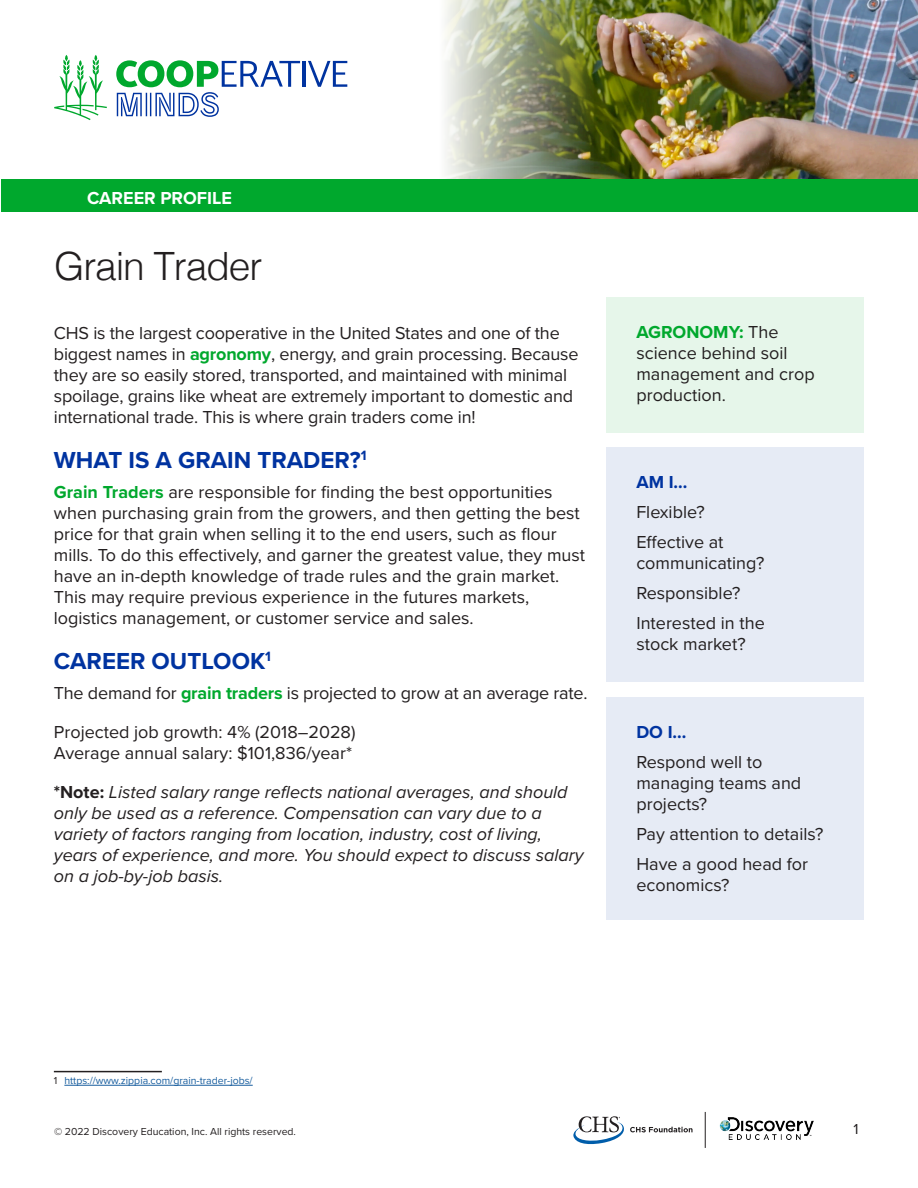
<style>
.page{position:relative;width:918px;height:1188px;background:#fff}
.page>*{position:absolute;margin:0;border:0;box-sizing:border-box;transform-origin:0 0}
.t1{font:300 39px "Helvetica";letter-spacing:-.03em;color:#231f20}
.Subhead_1{font:700 24px "Proxima Nova";color:#0033a0}
.Body{font:18px/21px "Proxima Nova";color:#231f20}
.Body-2{font:italic 18px/21px "Proxima Nova";color:#231f20}
.Subhead_small{font:18px/21px "Proxima Nova";color:#231f20}
.t2{font:700 18px "Proxima Nova";color:#fff}
.Subhead_small-2{font:700 18px "Proxima Nova";color:#0033a0}
.t3{font:15px "Proxima Nova";color:#231f20}
.t4{font:10.5px "Proxima Nova";color:#231f20}
.Footnote{font:10.5px "Proxima Nova";color:#175d9e}
.s1{font-weight:700;color:#00a82d}
.s2{font-weight:700;font-style:normal}
.s3{color:#231f20}
</style>
<div class="page">
<img style="left:597px;top:0;width:320px;height:179px">
<img style="left:445px;top:0;width:152px;height:179px">
<svg style="left:54px;top:55px;width:53px;height:65px"></svg>
<hr style="left:302px;top:61px;width:3px;height:26px;background:#0033a0">
<svg style="left:308px;top:61px;width:39px;height:26px"></svg>
<svg style="left:116px;top:60px;width:184px;height:57px"></svg>
<div style="left:1px;top:179px;width:916px;height:33px;background:#00a82d"></div>
<svg style="left:573px;top:1116px;width:120px;height:28px"></svg>
<img style="left:719px;top:1118px;width:94px;height:22px">
<hr style="left:705px;top:1112px;width:1px;height:36px;background:#231f20">
<hr style="left:54px;top:1071px;width:108px;height:1px;background:#231f20">
<hr style="left:64px;top:1085px;width:189px;height:1px;background:#175d9e">
<div style="left:606px;top:297px;width:257px;height:135px;background:#e6f6ea"></div>
<div style="left:606px;top:447px;width:257px;height:235px;background:#e6ebf5"></div>
<div style="left:606px;top:697px;width:257px;height:223px;background:#e6ebf5"></div>
<p class="t2" style="left:87px;top:184px;width:146px">CAREER PROFILE</p>
<p class="t1" style="left:54px;top:233px;width:210px">Grain Trader</p>
<p class="Body" style="left:54px;top:321px;width:526px">CHS is the largest cooperative in the United States and one of the biggest names in <span class="s1">agronomy</span>, energy, and grain processing. Because they are so easily stored, transported, and maintained with minimal spoilage, grains like wheat are extremely important to domestic and international trade. This is where grain traders come in!</p>
<p class="Subhead_1" style="left:54px;top:442px;width:314px">WHAT IS A GRAIN TRADER?<sup>1</sup></p>
<p class="Body" style="left:54px;top:480px;width:533px"><span class="s1">Grain Traders</span> are responsible for finding the best opportunities when purchasing grain from the growers, and then getting the best price for that grain when selling it to the end users, such as flour mills. To do this effectively, and garner the greatest value, they must have an in-depth knowledge of trade rules and the grain market.<br>This may require previous experience in the futures markets, logistics management, or customer service and sales.</p>
<p class="Subhead_1" style="left:54px;top:643px;width:219px">CAREER OUTLOOK<sup>1</sup></p>
<p class="Body" style="left:54px;top:681px;width:535px">The demand for <span class="s1">grain traders</span> is projected to grow at an average rate.</p>
<p class="Body" style="left:54px;top:720px;width:303px">Projected job growth: 4% (2018–2028)<br>Average annual salary: $101,836/year*</p>
<p class="Body-2" style="left:54px;top:780px;width:531px"><span class="s2">*Note:</span> Listed salary range reflects national averages, and should only be used as a reference. Compensation can vary due to a variety of factors ranging from location, industry, cost of living, years of experience, and more. You should expect to discuss salary on a job-by-job basis.</p>
<p class="Subhead_small" style="left:636px;top:321px;width:180px"><span class="s1">AGRONOMY:</span> The science behind soil management and crop production.</p>
<p class="Subhead_small-2" style="left:636px;top:469px;width:53px">AM I...</p>
<p class="Subhead_small" style="left:636px;top:501px;width:70px">Flexible?</p>
<p class="Subhead_small" style="left:636px;top:531px;width:130px">Effective at communicating?</p>
<p class="Subhead_small" style="left:636px;top:582px;width:106px">Responsible?</p>
<p class="Subhead_small" style="left:636px;top:612px;width:130px">Interested in the stock market?</p>
<p class="Subhead_small-2" style="left:636px;top:718px;width:52px">DO I...</p>
<p class="Subhead_small" style="left:636px;top:751px;width:166px">Respond well to managing teams and projects?</p>
<p class="Subhead_small" style="left:636px;top:823px;width:188px">Pay attention to details?</p>
<p class="Subhead_small" style="left:636px;top:853px;width:173px">Have a good head for economics?</p>
<p class="Footnote" style="left:54px;top:1072px;width:200px"><span class="s3">1</span> https://www.zippia.com/grain-trader-jobs/</p>
<p class="t4" style="left:54px;top:1123px;width:244px">© 2022 Discovery Education, Inc. All rights reserved.</p>
<p class="t3" style="left:854px;top:1118px;width:7px">1</p>
</div>
